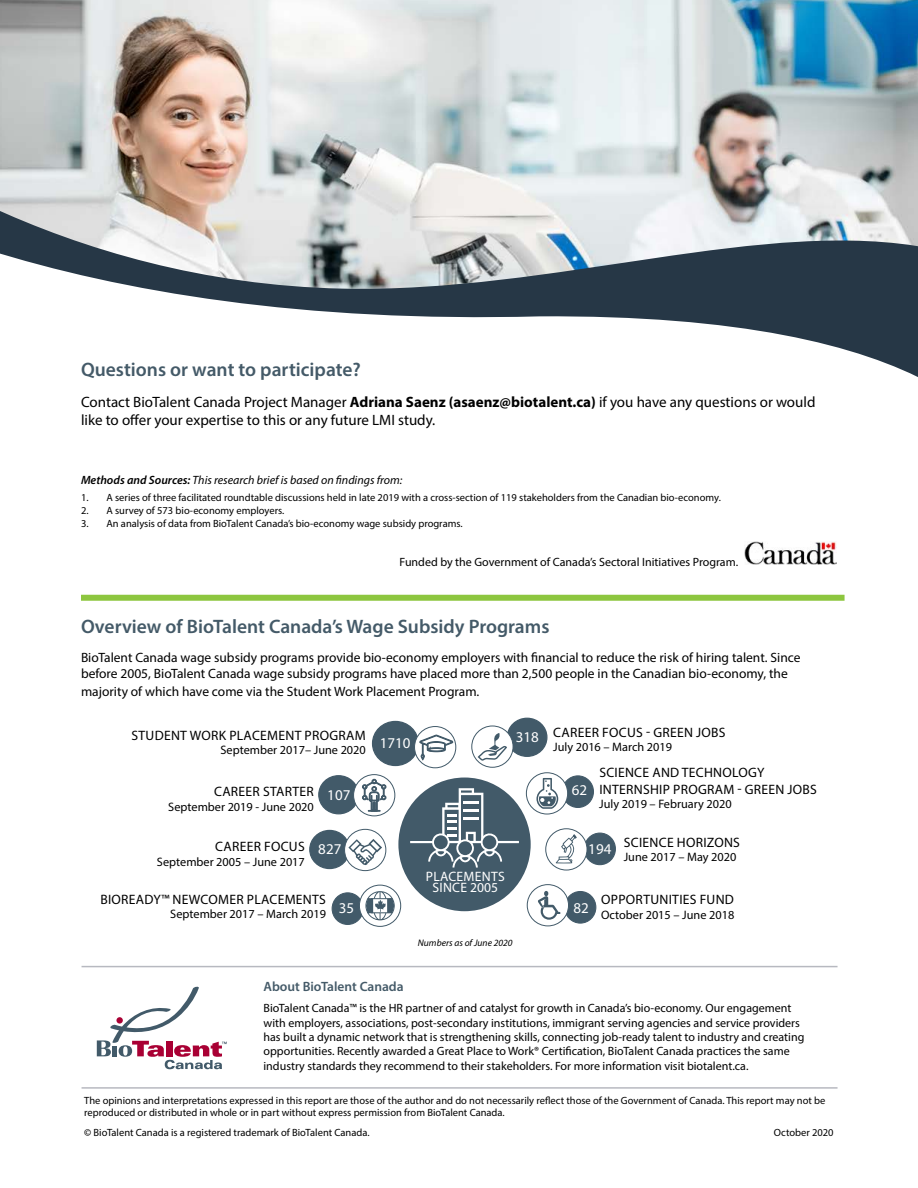
<style>
.page{position:relative;width:918px;height:1188px;background:#fff}
.page>*{position:absolute;margin:0;border:0;box-sizing:border-box;transform-origin:0 0}
.t1{font:600 19.5px "Myriad Pro";color:#445a68}
.Body{font:15px/18px "Myriad Pro";color:#000}
.Stats{font:15px "Myriad Pro";color:#fff}
.Stats-2{font:13.65px/16.4px "Myriad Pro";letter-spacing:.02em;color:#000}
.Stats-3{font:13.65px/11.7px "Myriad Pro";letter-spacing:.02em;color:#fff;text-align:center}
.Body-2{font:13.5px/16.2px "Myriad Pro";color:#000}
.Body-3{font:600 13.5px "Myriad Pro";color:#445a68}
.Stats-4{font:12.3px "Myriad Pro";color:#000}
.Body-4{font:12px/14.4px "Myriad Pro";color:#000}
.Body-5{font:italic 12px "Myriad Pro";color:#000}
.Body-6{font:10.5px/12.6px "Myriad Pro";color:#000}
.footnote{font:italic 9.6px "Myriad Pro";color:#000}
.s1{font-weight:700}
.s2{font-weight:600}
</style>
<div class="page">
<img style="left:744px;top:541px;width:93px;height:24px">
<div style="left:81px;top:595px;width:764px;height:6px;background:#8dc63f"></div>
<hr style="left:82px;top:1087px;width:756px;height:2px;background:#b7b9c0">
<hr style="left:82px;top:966px;width:756px;height:1px;background:#b7b9c0">
<svg style="left:97px;top:987px;width:130px;height:82px"></svg>
<div style="left:373px;top:721px;width:45px;height:45px;background:#425a69;border-radius:50%"></div>
<div style="left:372px;top:721px;width:47px;height:45px;border:1px solid #425a69;border-radius:50%"></div>
<div style="left:399px;top:778px;width:131px;height:132px;background:#425a69;border-radius:50%"></div>
<svg style="left:410px;top:788px;width:109px;height:80px"></svg>
<div style="left:415px;top:727px;width:41px;height:41px;background:#fff;border-radius:50%"></div>
<div style="left:414px;top:726px;width:42px;height:42px;border:1px solid #425a69;border-radius:50%"></div>
<svg style="left:419px;top:734px;width:35px;height:29px"></svg>
<div style="left:507px;top:718px;width:40px;height:38px;background:#425a69;border-radius:50%"></div>
<div style="left:507px;top:718px;width:41px;height:39px;border:1px solid #425a69;border-radius:50%"></div>
<div style="left:472px;top:726px;width:41px;height:41px;background:#fff;border-radius:50%"></div>
<div style="left:471px;top:726px;width:43px;height:42px;border:1px solid #425a69;border-radius:50%"></div>
<svg style="left:478px;top:733px;width:29px;height:28px"></svg>
<div style="left:584px;top:833px;width:31px;height:32px;background:#425a69;border-radius:50%"></div>
<div style="left:584px;top:833px;width:32px;height:32px;border:1px solid #425a69;border-radius:50%"></div>
<div style="left:546px;top:829px;width:41px;height:41px;background:#fff;border-radius:50%"></div>
<div style="left:545px;top:828px;width:42px;height:42px;border:1px solid #425a69;border-radius:50%"></div>
<svg style="left:556px;top:834px;width:21px;height:29px"></svg>
<div style="left:565px;top:892px;width:31px;height:31px;background:#425a69;border-radius:50%"></div>
<div style="left:564px;top:891px;width:32px;height:33px;border:1px solid #425a69;border-radius:50%"></div>
<div style="left:332px;top:893px;width:31px;height:31px;background:#425a69;border-radius:50%"></div>
<div style="left:332px;top:892px;width:32px;height:33px;border:1px solid #425a69;border-radius:50%"></div>
<div style="left:310px;top:830px;width:39px;height:39px;background:#425a69;border-radius:50%"></div>
<div style="left:309px;top:830px;width:41px;height:39px;border:1px solid #425a69;border-radius:50%"></div>
<div style="left:319px;top:776px;width:39px;height:38px;background:#425a69;border-radius:50%"></div>
<div style="left:318px;top:775px;width:41px;height:39px;border:1px solid #425a69;border-radius:50%"></div>
<svg style="left:345px;top:829px;width:41px;height:42px"></svg>
<div style="left:344px;top:829px;width:42px;height:42px;border:1px solid #425a69;border-radius:50%"></div>
<div style="left:354px;top:775px;width:41px;height:41px;background:#fff;border-radius:50%"></div>
<div style="left:353px;top:774px;width:42px;height:42px;border:1px solid #425a69;border-radius:50%"></div>
<svg style="left:348px;top:839px;width:34px;height:26px"></svg>
<div style="left:527px;top:885px;width:42px;height:41px;background:#fff;border-radius:50%"></div>
<div style="left:527px;top:884px;width:42px;height:42px;border:1px solid #425a69;border-radius:50%"></div>
<svg style="left:538px;top:891px;width:22px;height:29px"></svg>
<svg style="left:359px;top:885px;width:42px;height:41px"></svg>
<div style="left:359px;top:885px;width:42px;height:42px;border:1px solid #425a69;border-radius:50%"></div>
<svg style="left:364px;top:891px;width:32px;height:29px"></svg>
<div style="left:562px;top:776px;width:31px;height:31px;background:#425a69;border-radius:50%"></div>
<div style="left:562px;top:775px;width:32px;height:33px;border:1px solid #425a69;border-radius:50%"></div>
<div style="left:526px;top:773px;width:42px;height:41px;background:#fff;border-radius:50%"></div>
<div style="left:526px;top:772px;width:42px;height:42px;border:1px solid #425a69;border-radius:50%"></div>
<svg style="left:536px;top:778px;width:22px;height:31px"></svg>
<img style="left:0;top:0;width:918px;height:205px">
<svg style="left:0;top:205px;width:918px;height:172px"></svg>
<svg style="left:362px;top:779px;width:24px;height:33px"></svg>
<h2 class="t1" style="left:81px;top:357px;width:281px">Questions or want to participate?</h2>
<p class="Body" style="left:81px;top:393px;width:736px">Contact BioTalent Canada Project Manager <span class="s1">Adriana Saenz (asaenz@biotalent.ca)</span> if you have any questions or would like to offer your expertise to this or any future LMI study.</p>
<p class="Body-5" style="left:81px;top:473px;width:323px"><span class="s2">Methods and Sources:</span> This research brief is based on findings from:</p>
<p class="Body-6" style="left:81px;top:491px;width:641px">1. A series of three facilitated roundtable discussions held in late 2019 with a cross-section of 119 stakeholders from the Canadian bio-economy.</p>
<p class="Body-6" style="left:81px;top:504px;width:205px">2. A survey of 573 bio-economy employers.</p>
<p class="Body-6" style="left:81px;top:517px;width:383px">3. An analysis of data from BioTalent Canada’s bio-economy wage subsidy programs.</p>
<p class="Body-4" style="left:400px;top:555px;width:340px">Funded by the Government of Canada’s Sectoral Initiatives Program.</p>
<h2 class="t1" style="left:81px;top:614px;width:470px">Overview of BioTalent Canada’s Wage Subsidy Programs</h2>
<p class="Body-2" style="left:81px;top:649px;width:721px">BioTalent Canada wage subsidy programs provide bio-economy employers with financial to reduce the risk of hiring talent. Since before 2005, BioTalent Canada wage subsidy programs have placed more than 2,500 people in the Canadian bio-economy, the</p>
<p class="Body-2" style="left:81px;top:684px;width:400px">majority of which have come via the Student Work Placement Program.</p>
<p class="Stats-2" style="left:132px;top:727px;width:236px">STUDENT WORK PLACEMENT PROGRAM</p>
<p class="Stats-4" style="left:221px;top:743px;width:147px">September 2017– June 2020</p>
<p class="Stats" style="left:380px;top:733px;width:32px">1710</p>
<p class="Stats" style="left:516px;top:728px;width:25px">318</p>
<p class="Stats-2" style="left:553px;top:724px;width:174px">CAREER FOCUS - GREEN JOBS</p>
<p class="Stats-4" style="left:553px;top:740px;width:120px">July 2016 – March 2019</p>
<p class="Stats-2" style="left:214px;top:783px;width:101px">CAREER STARTER</p>
<p class="Stats-4" style="left:168px;top:799px;width:147px">September 2019 - June 2020</p>
<p class="Stats" style="left:327px;top:785px;width:25px">107</p>
<p class="Stats" style="left:572px;top:781px;width:17px">62</p>
<p class="Stats-2" style="left:599px;top:764px;width:219px">SCIENCE AND TECHNOLOGY<br>INTERNSHIP PROGRAM - GREEN JOBS</p>
<p class="Stats-4" style="left:599px;top:797px;width:134px">July 2019 – February 2020</p>
<p class="Stats-2" style="left:215px;top:838px;width:91px">CAREER FOCUS</p>
<p class="Stats-4" style="left:157px;top:854px;width:149px">September 2005 – June 2017</p>
<p class="Stats" style="left:318px;top:840px;width:25px">827</p>
<p class="Stats" style="left:588px;top:840px;width:25px">194</p>
<p class="Stats-2" style="left:624px;top:834px;width:118px">SCIENCE HORIZONS</p>
<p class="Stats-4" style="left:624px;top:850px;width:114px">June 2017 – May 2020</p>
<p class="Stats-2" style="left:100px;top:891px;width:227px">BIOREADY™ NEWCOMER PLACEMENTS</p>
<p class="Stats-4" style="left:170px;top:907px;width:157px">September 2017 – March 2019</p>
<p class="Stats" style="left:339px;top:899px;width:17px">35</p>
<p class="Stats-3" style="left:426px;top:870px;width:80px">PLACEMENTS<br>SINCE 2005</p>
<p class="Stats" style="left:574px;top:898px;width:17px">82</p>
<p class="Stats-2" style="left:601px;top:891px;width:134px">OPPORTUNITIES FUND</p>
<p class="Stats-4" style="left:601px;top:907px;width:135px">October 2015 – June 2018</p>
<p class="footnote" style="left:418px;top:937px;width:96px">Numbers as of June 2020</p>
<p class="Body-3" style="left:264px;top:978px;width:142px">About BioTalent Canada</p>
<p class="Body-4" style="left:264px;top:1001px;width:542px">BioTalent Canada™ is the HR partner of and catalyst for growth in Canada’s bio-economy. Our engagement with employers, associations, post-secondary institutions, immigrant serving agencies and service providers has built a dynamic network that is strengthening skills, connecting job-ready talent to industry and creating opportunities. Recently awarded a Great Place to Work® Certification, BioTalent Canada practices the same industry standards they recommend to their stakeholders. For more information visit biotalent.ca.</p>
<p class="Body-6" style="left:84px;top:1094px;width:743px">The opinions and interpretations expressed in this report are those of the author and do not necessarily reflect those of the Government of Canada. This report may not be reproduced or distributed in whole or in part without express permission from BioTalent Canada.</p>
<p class="Body-6" style="left:84px;top:1126px;width:287px"><span class="s2">©</span> BioTalent Canada is a registered trademark of BioTalent Canada.</p>
<p class="Body-6" style="left:774px;top:1126px;width:61px">October 2020</p>
</div>
